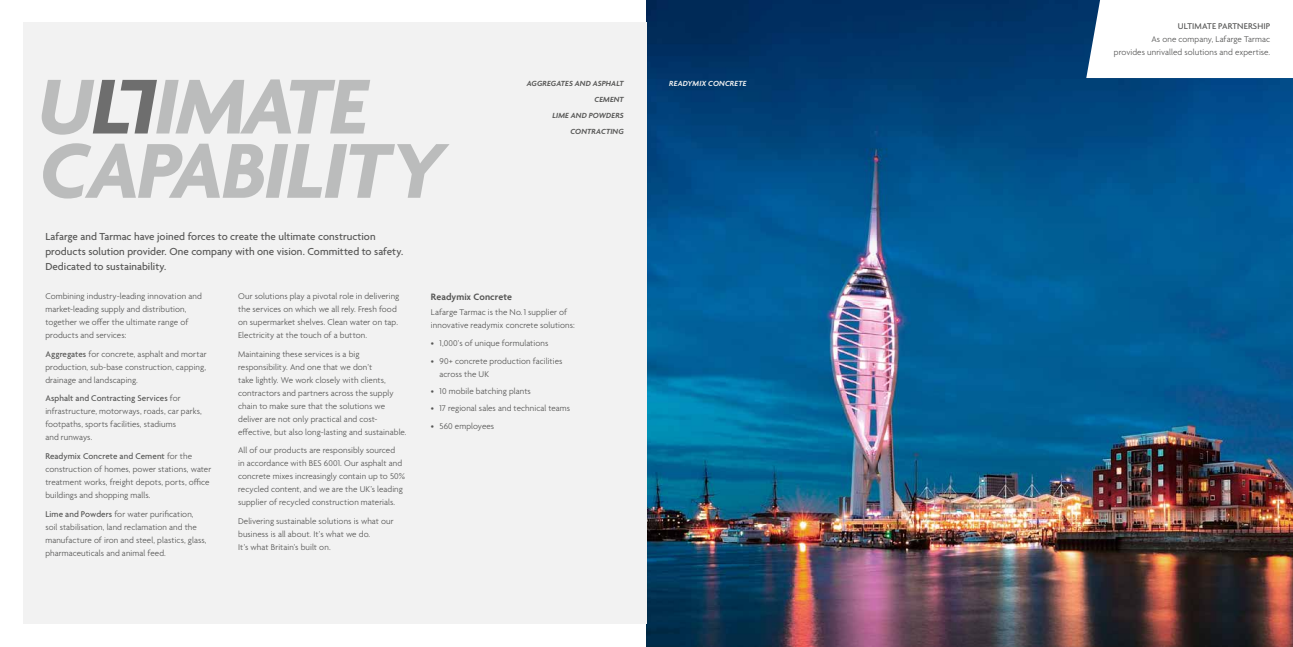
<style>
.page{position:relative;width:1293px;height:647px;background:#fff}
.page>*{position:absolute;margin:0;border:0;box-sizing:border-box;transform-origin:0 0}
.t1{font:italic 700 84px "Agenda";letter-spacing:-.02em;color:#bbbcbc}
.t2{font:500 11px/15px "Agenda";letter-spacing:.005em;color:#565655}
.t3{font:600 10px "Agenda";letter-spacing:.005em;color:#565655}
.t4{font:300 9px/13px "Agenda";letter-spacing:.01em;color:#565655}
.t5{font:500 9px "Agenda";letter-spacing:.015em;color:#565655}
.t6{font:italic 600 8px/16px "Agenda";letter-spacing:.015em;color:#565655;text-align:right}
.t7{font:italic 600 8px "Agenda";letter-spacing:.02em;color:#f2f2f2}
.s1{font-weight:500}
</style>
<div class="page">
<img style="left:646px;top:0;width:647px;height:646px">
<svg style="left:1086px;top:0;width:207px;height:78px"></svg>
<div style="left:23px;top:23px;width:623px;height:601px;background:#f2f2f2"></div>
<svg style="left:42px;top:79px;width:328px;height:56px"></svg>
<h1 class="t1" style="left:40px;top:143px;width:407px">CAPABILITY</h1>
<p class="t2" style="left:45px;top:229px;width:359px">Lafarge and Tarmac have joined forces to create the ultimate construction products solution provider. One company with one vision. Committed to safety.<br>Dedicated to sustainability.</p>
<p class="t6" style="left:527px;top:75px;width:99px">AGGREGATES AND ASPHALT<br>CEMENT<br>LIME AND POWDERS<br>CONTRACTING</p>
<p class="t4" style="left:45px;top:290px;width:158px">Combining industry-leading innovation and market-leading supply and distribution, together we offer the ultimate range of products and services:</p>
<p class="t4" style="left:45px;top:348px;width:163px;text-align:justify"><span class="s1">Aggregates</span> for concrete, asphalt and mortar production, sub-base construction, capping, drainage and landscaping.</p>
<p class="t4" style="left:45px;top:392px;width:158px"><span class="s1">Asphalt and Contracting Services</span> for infrastructure, motorways, roads, car parks, footpaths, sports facilities, stadiums<br>and runways.</p>
<p class="t4" style="left:45px;top:450px;width:167px"><span class="s1">Readymix Concrete and Cement</span> for the construction of homes, power stations, water treatment works, freight depots, ports, office buildings and shopping malls.</p>
<p class="t4" style="left:45px;top:508px;width:163px"><span class="s1">Lime and Powders</span> for water purification, soil stabilisation, land reclamation and the manufacture of iron and steel, plastics, glass, pharmaceuticals and animal feed.</p>
<p class="t4" style="left:238px;top:290px;width:163px">Our solutions play a pivotal role in delivering the services on which we all rely. Fresh food on supermarket shelves. Clean water on tap.<br>Electricity at the touch of a button.</p>
<p class="t4" style="left:238px;top:347px;width:170px">Maintaining these services is a big responsibility. And one that we don’t<br>take lightly. We work closely with clients, contractors and partners across the supply chain to make sure that the solutions we deliver are not only practical and cost&shy;effective, but also long-lasting and sustainable.</p>
<p class="t4" style="left:238px;top:444px;width:168px">All of our products are responsibly sourced<br>in accordance with BES 6001. Our asphalt and concrete mixes increasingly contain up to 50% recycled content, and we are the UK’s leading supplier of recycled construction materials.</p>
<p class="t4" style="left:238px;top:515px;width:157px">Delivering sustainable solutions is what our business is all about. It’s what we do.<br>It’s what Britain’s built on.</p>
<p class="t3" style="left:431px;top:292px;width:82px">Readymix Concrete</p>
<p class="t4" style="left:431px;top:306px;width:145px">Lafarge Tarmac is the No. 1 supplier of innovative readymix concrete solutions:</p>
<p class="t4" style="left:431px;top:337px;width:119px">• 1,000’s of unique formulations</p>
<p class="t4" style="left:439px;top:355px;width:124px;text-indent:-9px">• 90+ concrete production facilities across the UK</p>
<p class="t4" style="left:431px;top:385px;width:101px">• 10 mobile batching plants</p>
<p class="t4" style="left:431px;top:402px;width:141px">• 17 regional sales and technical teams</p>
<p class="t4" style="left:431px;top:419px;width:65px">• 560 employees</p>
<p class="t7" style="left:669px;top:78px;width:79px">READYMIX CONCRETE</p>
<p class="t5" style="left:1178px;top:23px;width:94px">ULTIMATE PARTNERSHIP</p>
<p class="t4" style="left:1114px;top:33px;width:158px;text-align:right">As one company, Lafarge Tarmac<br>provides unrivalled solutions and expertise.</p>
</div>
